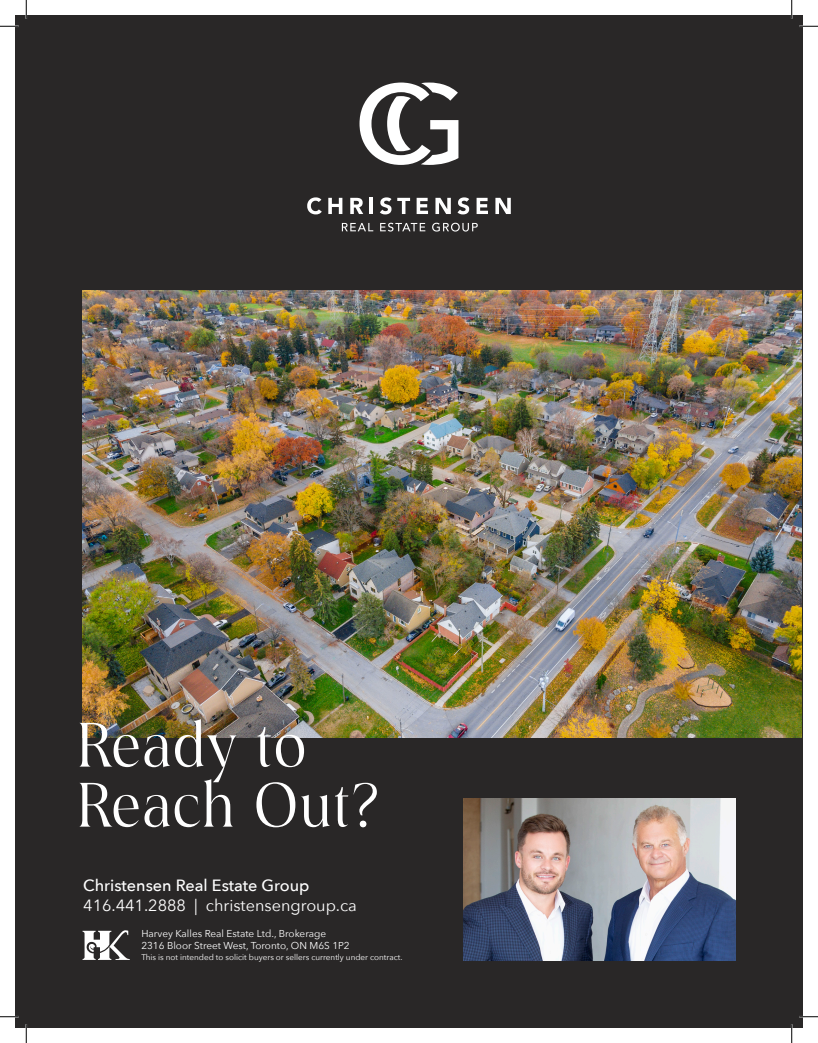
<style>
.page{position:relative;width:818px;height:1043px;background:#fff}
.page>*{position:absolute;margin:0;border:0;box-sizing:border-box;transform-origin:0 0}
.t1{font:62.5px/60px "Montas";letter-spacing:.03em;color:#fff}
.t2{font:16.25px "Avenir Next";color:#fff}
.t3{font:500 16.25px "Avenir Next";color:#fff}
.t4{font:10px/12px "Avenir Next";color:#fff}
.t5{font:8.12px "Avenir Next";color:#fff}
</style>
<div class="page">
<div style="left:15px;top:15px;width:787px;height:1013px;background:#292727"></div>
<svg style="left:82px;top:930px;width:47px;height:29px"></svg>
<img style="left:82px;top:290px;width:719px;height:447px">
<img style="left:463px;top:798px;width:272px;height:162px">
<svg style="left:359px;top:83px;width:99px;height:82px"></svg>
<svg style="left:307px;top:197px;width:15px;height:17px"></svg>
<svg style="left:328px;top:198px;width:14px;height:16px"></svg>
<svg style="left:350px;top:198px;width:13px;height:16px"></svg>
<hr style="left:369px;top:198px;width:4px;height:16px;background:#fff">
<svg style="left:380px;top:197px;width:11px;height:17px"></svg>
<svg style="left:397px;top:198px;width:13px;height:16px"></svg>
<svg style="left:416px;top:198px;width:12px;height:16px"></svg>
<svg style="left:435px;top:198px;width:16px;height:16px"></svg>
<svg style="left:457px;top:197px;width:12px;height:17px"></svg>
<svg style="left:476px;top:198px;width:12px;height:16px"></svg>
<svg style="left:495px;top:198px;width:15px;height:16px"></svg>
<svg style="left:342px;top:223px;width:31px;height:8px"></svg>
<svg style="left:380px;top:223px;width:45px;height:8px"></svg>
<svg style="left:432px;top:223px;width:45px;height:8px"></svg>
<svg style="left:0;top:25px;width:19px;height:2px"></svg>
<svg style="left:799px;top:25px;width:19px;height:2px"></svg>
<svg style="left:0;top:1016px;width:19px;height:1px"></svg>
<svg style="left:799px;top:1015px;width:19px;height:2px"></svg>
<svg style="left:25px;top:0;width:2px;height:19px"></svg>
<svg style="left:25px;top:1024px;width:2px;height:18px"></svg>
<svg style="left:790px;top:0;width:2px;height:19px"></svg>
<svg style="left:790px;top:1024px;width:2px;height:18px"></svg>
<h1 class="t1" style="left:77px;top:716px;width:303px">Ready to<br>Reach Out?</h1>
<h2 class="t3" style="left:83px;top:871px;width:228px">Christensen Real Estate Group</h2>
<h2 class="t2" style="left:83px;top:891px;width:275px">416.441.2888 | christensengroup.ca</h2>
<p class="t4" style="left:141px;top:927px;width:210px">Harvey Kalles Real Estate Ltd., Brokerage<br>2316 Bloor Street West, Toronto, ON M6S 1P2</p>
<p class="t5" style="left:141px;top:950px;width:262px">This is not intended to solicit buyers or sellers currently under contract.</p>
</div>
